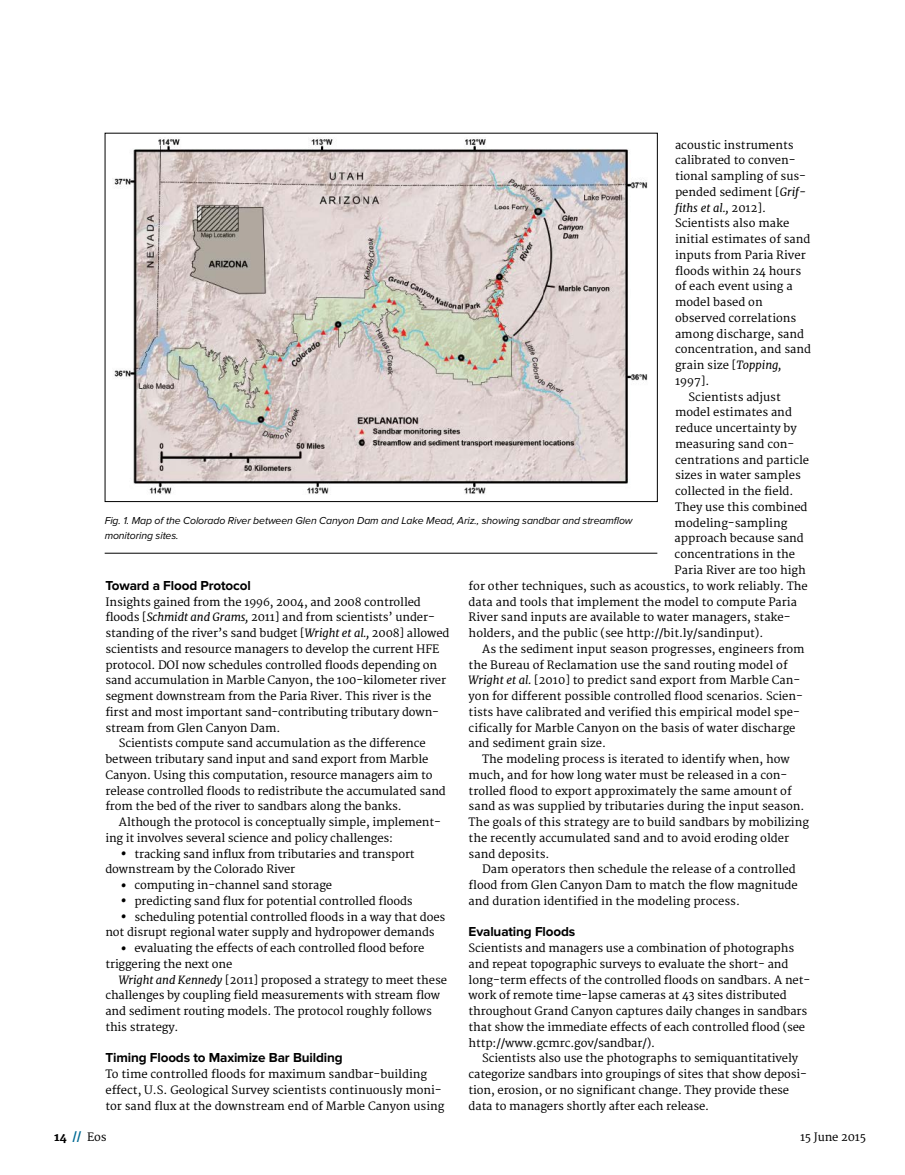
<style>
.page{position:relative;width:905px;height:1175px;background:#fff}
.page>*{position:absolute;margin:0;border:0;box-sizing:border-box;transform-origin:0 0}
.t1{font:700 13.5px "Proxima Nova";letter-spacing:-.01em;color:#000}
.t2{font:11.25px/15.8px "Merriweather";letter-spacing:-.01em;color:#000}
.t3{font:italic 11.25px "Merriweather";color:#000}
.t4{font:italic 10.5px/15.8px "Proxima Nova";letter-spacing:-.01em;color:#000}
.s1{font-style:italic}
.s2{font-style:normal}
.s3{font-weight:300;font-size:24px}
.s4{font-weight:800}
.s5{font-weight:800;color:#006a94}
</style>
<div class="page">
<img style="left:114px;top:138px;width:534px;height:357px">
<hr style="left:105px;top:553px;width:552px;height:1px;background:#000">
<p class="t2" style="left:675px;top:137px;width:120px">acoustic instruments</p>
<p class="t2" style="left:675px;top:153px;width:122px">calibrated to conven-</p>
<p class="t2" style="left:675px;top:169px;width:133px">tional sampling of sus-</p>
<p class="t2" style="left:675px;top:184px;width:133px">pended sediment [<span class="s1">Grif-</span></p>
<p class="t3" style="left:675px;top:200px;width:92px">fiths et al., <span class="s2">2012].</span></p>
<p class="t2" style="left:675px;top:216px;width:116px">Scientists also make</p>
<p class="t2" style="left:675px;top:232px;width:137px">initial estimates of sand</p>
<p class="t2" style="left:675px;top:247px;width:132px">inputs from Paria River</p>
<p class="t2" style="left:675px;top:263px;width:128px">floods within 24 hours</p>
<p class="t2" style="left:675px;top:279px;width:119px">of each event using a</p>
<p class="t2" style="left:675px;top:295px;width:89px">model based on</p>
<p class="t2" style="left:675px;top:310px;width:123px">observed correlations</p>
<p class="t2" style="left:675px;top:326px;width:131px">among discharge, sand</p>
<p class="t2" style="left:675px;top:342px;width:138px">concentration, and sand</p>
<p class="t2" style="left:675px;top:358px;width:108px">grain size [<span class="s1">Topping,</span></p>
<p class="t2" style="left:675px;top:373px;width:36px">1997].</p>
<p class="t2" style="left:688px;top:389px;width:94px">Scientists adjust</p>
<p class="t2" style="left:675px;top:405px;width:118px">model estimates and</p>
<p class="t2" style="left:675px;top:421px;width:123px">reduce uncertainty by</p>
<p class="t2" style="left:675px;top:436px;width:121px">measuring sand con-</p>
<p class="t2" style="left:675px;top:452px;width:136px">centrations and particle</p>
<p class="t2" style="left:675px;top:468px;width:127px">sizes in water samples</p>
<p class="t2" style="left:675px;top:484px;width:120px">collected in the field.</p>
<p class="t2" style="left:675px;top:499px;width:134px">They use this combined</p>
<p class="t2" style="left:674px;top:515px;width:114px">modeling-sampling</p>
<p class="t2" style="left:674px;top:531px;width:131px">approach because sand</p>
<p class="t2" style="left:674px;top:547px;width:122px">concentrations in the</p>
<p class="t2" style="left:674px;top:562px;width:133px">Paria River are too high</p>
<p class="t2" style="left:468px;top:578px;width:341px">for other techniques, such as acoustics, to work reliably. The</p>
<p class="t2" style="left:468px;top:594px;width:330px">data and tools that implement the model to compute Paria</p>
<p class="t2" style="left:468px;top:610px;width:323px">River sand inputs are available to water managers, stake-</p>
<p class="t2" style="left:468px;top:625px;width:296px">holders, and the public (see http://bit.ly/sandinput).</p>
<p class="t2" style="left:482px;top:641px;width:324px">As the sediment input season progresses, engineers from</p>
<p class="t2" style="left:468px;top:657px;width:320px">the Bureau of Reclamation use the sand routing model of</p>
<p class="t2" style="left:468px;top:673px;width:333px"><span class="s1">Wright et al.</span> [2010] to predict sand export from Marble Can-</p>
<p class="t2" style="left:468px;top:688px;width:336px">yon for different possible controlled flood scenarios. Scien-</p>
<p class="t2" style="left:468px;top:704px;width:333px">tists have calibrated and verified this empirical model spe-</p>
<p class="t2" style="left:468px;top:720px;width:328px">cifically for Marble Canyon on the basis of water discharge</p>
<p class="t2" style="left:468px;top:736px;width:139px">and sediment grain size.</p>
<p class="t2" style="left:482px;top:751px;width:309px">The modeling process is iterated to identify when, how</p>
<p class="t2" style="left:468px;top:767px;width:320px">much, and for how long water must be released in a con-</p>
<p class="t2" style="left:468px;top:783px;width:324px">trolled flood to export approximately the same amount of</p>
<p class="t2" style="left:468px;top:799px;width:337px">sand as was supplied by tributaries during the input season.</p>
<p class="t2" style="left:468px;top:814px;width:342px">The goals of this strategy are to build sandbars by mobilizing</p>
<p class="t2" style="left:468px;top:830px;width:322px">the recently accumulated sand and to avoid eroding older</p>
<p class="t2" style="left:468px;top:846px;width:82px">sand deposits.</p>
<p class="t2" style="left:482px;top:862px;width:315px">Dam operators then schedule the release of a controlled</p>
<p class="t2" style="left:468px;top:877px;width:331px">flood from Glen Canyon Dam to match the flow magnitude</p>
<p class="t2" style="left:468px;top:893px;width:273px">and duration identified in the modeling process.</p>
<p class="t1" style="left:468px;top:924px;width:108px">Evaluating Floods</p>
<p class="t2" style="left:468px;top:940px;width:343px">Scientists and managers use a combination of photographs and repeat topographic surveys to evaluate the short- and long-term effects of the controlled floods on sandbars. A net&shy;work of remote time-lapse cameras at 43 sites distributed throughout Grand Canyon captures daily changes in sandbars that show the immediate effects of each controlled flood (see http://www.gcmrc.gov/sandbar/).</p>
<p class="t2" style="left:468px;top:1051px;width:340px;text-indent:14px">Scientists also use the photographs to semiquantitatively categorize sandbars into groupings of sites that show deposi&shy;tion, erosion, or no significant change. They provide these data to managers shortly after each release.</p>
<p class="t4" style="left:105px;top:512px;width:529px">Fig. 1. Map of the Colorado River between Glen Canyon Dam and Lake Mead, Ariz., showing sandbar and streamflow monitoring sites.</p>
<p class="t1" style="left:105px;top:577px;width:147px">Toward a Flood Protocol</p>
<p class="t2" style="left:105px;top:594px;width:317px">Insights gained from the 1996, 2004, and 2008 controlled</p>
<p class="t2" style="left:105px;top:610px;width:331px">floods [<span class="s1">Schmidt and Grams,</span> 2011] and from scientists’ under-</p>
<p class="t2" style="left:105px;top:625px;width:345px">standing of the river’s sand budget [<span class="s1">Wright et al.,</span> 2008] allowed</p>
<p class="t2" style="left:105px;top:641px;width:335px">scientists and resource managers to develop the current HFE</p>
<p class="t2" style="left:105px;top:657px;width:333px">protocol. DOI now schedules controlled floods depending on</p>
<p class="t2" style="left:105px;top:673px;width:342px">sand accumulation in Marble Canyon, the 100-kilometer river</p>
<p class="t2" style="left:105px;top:688px;width:327px">segment downstream from the Paria River. This river is the</p>
<p class="t2" style="left:105px;top:704px;width:335px">first and most important sand-contributing tributary down-</p>
<p class="t2" style="left:105px;top:720px;width:176px">stream from Glen Canyon Dam.</p>
<p class="t2" style="left:119px;top:736px;width:308px">Scientists compute sand accumulation as the difference</p>
<p class="t2" style="left:105px;top:751px;width:324px">between tributary sand input and sand export from Marble</p>
<p class="t2" style="left:105px;top:767px;width:328px">Canyon. Using this computation, resource managers aim to</p>
<p class="t2" style="left:105px;top:783px;width:342px">release controlled floods to redistribute the accumulated sand</p>
<p class="t2" style="left:105px;top:799px;width:297px">from the bed of the river to sandbars along the banks.</p>
<p class="t2" style="left:119px;top:814px;width:323px">Although the protocol is conceptually simple, implement-</p>
<p class="t2" style="left:105px;top:830px;width:289px">ing it involves several science and policy challenges:</p>
<p class="t2" style="left:105px;top:846px;width:311px;text-indent:13px"><span class="s3">•</span> tracking sand influx from tributaries and transport downstream by the Colorado River</p>
<p class="t2" style="left:119px;top:877px;width:215px"><span class="s3">•</span> computing in-channel sand storage</p>
<p class="t2" style="left:119px;top:893px;width:295px"><span class="s3">•</span> predicting sand flux for potential controlled floods</p>
<p class="t2" style="left:105px;top:909px;width:341px;text-indent:13px"><span class="s3">•</span> scheduling potential controlled floods in a way that does not disrupt regional water supply and hydropower demands</p>
<p class="t2" style="left:105px;top:940px;width:320px;text-indent:13px"><span class="s3">•</span> evaluating the effects of each controlled flood before triggering the next one</p>
<p class="t2" style="left:105px;top:972px;width:343px;text-indent:14px"><span class="s1">Wright and Kennedy</span> [2011] proposed a strategy to meet these challenges by coupling field measurements with stream flow and sediment routing models. The protocol roughly follows this strategy.</p>
<p class="t1" style="left:105px;top:1050px;width:239px">Timing Floods to Maximize Bar Building</p>
<p class="t2" style="left:105px;top:1066px;width:340px">To time controlled floods for maximum sandbar-building effect, U.S. Geological Survey scientists continuously moni&shy;tor sand flux at the downstream end of Marble Canyon using</p>
<p class="t2" style="left:54px;top:1129px;width:54px"><span class="s4">14</span> <span class="s5">//</span> Eos</p>
<p class="t2" style="left:800px;top:1129px;width:67px">15 June 2015</p>
</div>
